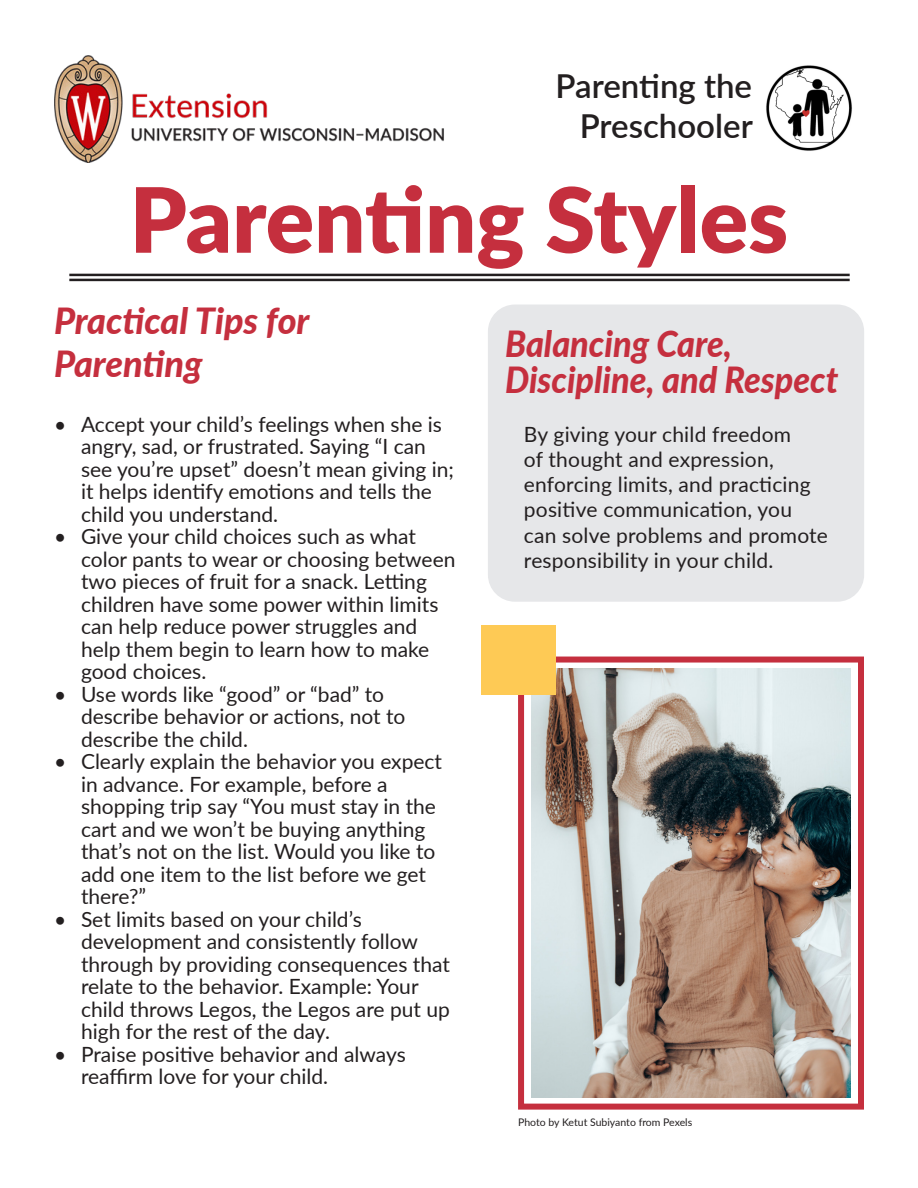
<style>
.page{position:relative;width:918px;height:1188px;background:#fff}
.page>*{position:absolute;margin:0;border:0;box-sizing:border-box;transform-origin:0 0}
.title_case{font:900 90px "Lato";color:#c52f3e}
.subtitle_case{font:italic 800 36px/36px "Lato";color:#c52f3e;scale:.95 1}
.subtitle_case-2{font:italic 800 36px/43.2px "Lato";color:#c52f3e}
.header_black{font:600 33px/39.6px "Lato";color:#231f20;text-align:right}
.main_text{font:21px/22.5px "Lato";color:#231f20}
.small{font:10.5px "Lato";color:#231f20}
</style>
<div class="page">
<hr style="left:69px;top:274px;width:781px;height:2px;background:#231f20">
<hr style="left:69px;top:279px;width:781px;height:2px;background:#231f20">
<img style="left:55px;top:55px;width:389px;height:108px">
<img style="left:766px;top:65px;width:86px;height:86px">
<div style="left:488px;top:305px;width:376px;height:297px;background:#e6e7e9;border-radius:27px"></div>
<img style="left:532px;top:668px;width:319px;height:430px">
<div style="left:518px;top:657px;width:346px;height:453px;border:6px solid #c52f3e"></div>
<div style="left:481px;top:625px;width:74px;height:70px;background:#feca55"></div>
<p class="header_black" style="left:556px;top:65px;width:199px">Parenting the<br>Preschooler</p>
<p class="title_case" style="left:130px;top:152px;width:660px">Parenting Styles</p>
<p class="subtitle_case-2" style="left:54px;top:297px;width:257px">Practical Tips for<br>Parenting</p>
<p class="main_text" style="left:81px;top:412px;width:374px;text-indent:-27px">• Accept your child’s feelings when she is angry, sad, or frustrated. Saying “I can see you’re upset” doesn’t mean giving in; it helps identify emotions and tells the child you understand.</p>
<p class="main_text" style="left:81px;top:524px;width:376px;text-indent:-27px">• Give your child choices such as what color pants to wear or choosing between two pieces of fruit for a snack. Letting children have some power within limits can help reduce power struggles and help them begin to learn how to make good choices.</p>
<p class="main_text" style="left:81px;top:682px;width:326px;text-indent:-27px">• Use words like “good” or “bad” to describe behavior or actions, not to describe the child.</p>
<p class="main_text" style="left:81px;top:749px;width:363px;text-indent:-27px">• Clearly explain the behavior you expect in advance. For example, before a shopping trip say “You must stay in the cart and we won’t be buying anything that’s not on the list. Would you like to add one item to the list before we get there?”</p>
<p class="main_text" style="left:81px;top:907px;width:370px;text-indent:-27px">• Set limits based on your child’s development and consistently follow through by providing consequences that relate to the behavior. Example: Your child throws Legos, the Legos are put up high for the rest of the day.</p>
<p class="main_text" style="left:81px;top:1042px;width:326px;text-indent:-27px">• Praise positive behavior and always reaffirm love for your child.</p>
<p class="subtitle_case" style="left:505px;top:325px;width:352px">Balancing Care,<br>Discipline, and Respect</p>
<p class="main_text" style="left:524px;top:421px;width:306px;line-height:25.2px">By giving your child freedom<br>of thought and expression, enforcing limits, and practicing positive communication, you can solve problems and promote responsibility in your child.</p>
<p class="small" style="left:518px;top:1115px;width:176px">Photo by Ketut Subiyanto from Pexels</p>
</div>
